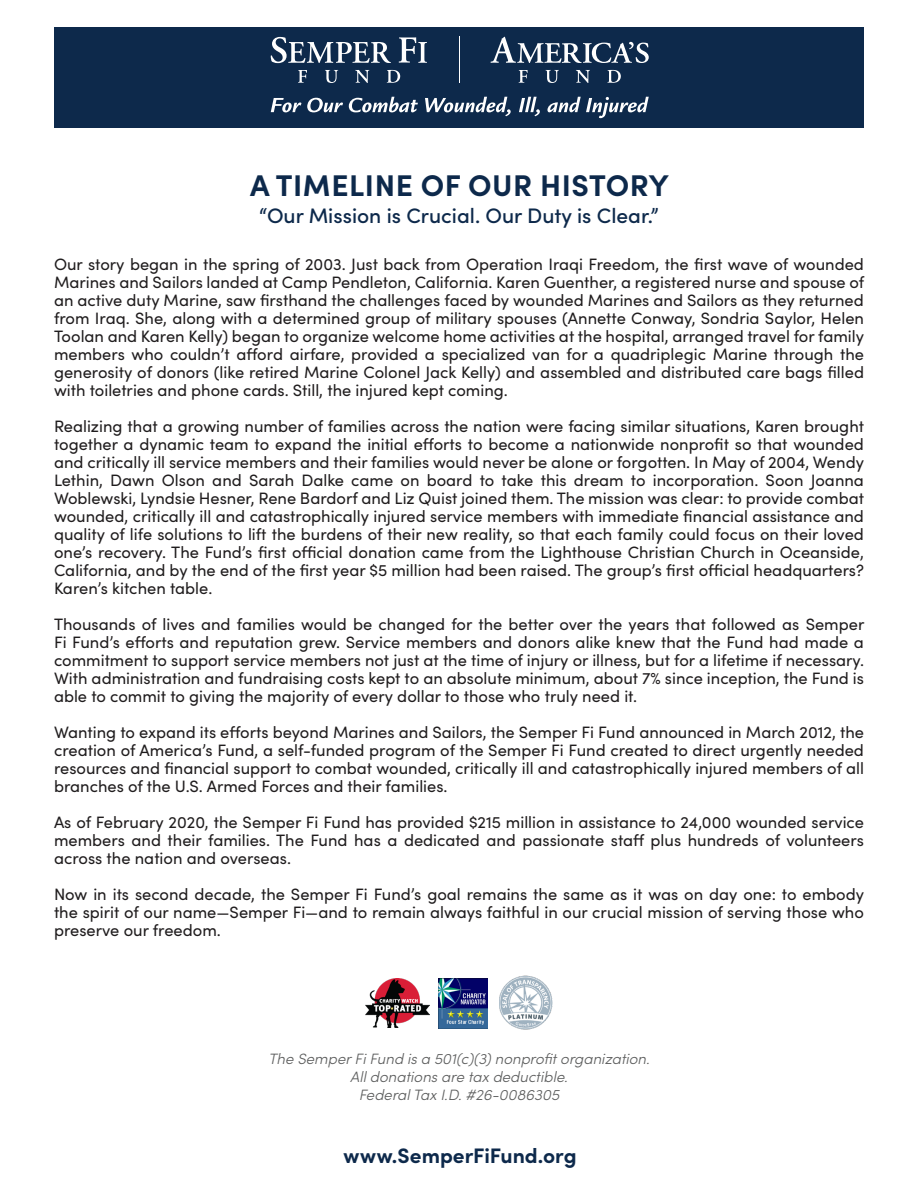
<style>
.page{position:relative;width:918px;height:1188px;background:#fff}
.page>*{position:absolute;margin:0;border:0;box-sizing:border-box;transform-origin:0 0}
.t1{font:700 30px "Sofia Pro";letter-spacing:.02em;color:#0d294b}
.t2{font:500 21px "Sofia Pro";color:#0d294b}
.t3{font:700 21px "Sofia Pro";color:#0d294b}
.t4{font:16.5px/18px "Sofia Pro";color:#201d1e;text-align:justify}
.t5{font:italic 300 15px "Sofia Pro";color:#5c5d5d}
</style>
<div class="page">
<div style="left:54px;top:27px;width:810px;height:100px;background:#0d294b"></div>
<hr style="left:459px;top:36px;width:1px;height:46px;background:#fff">
<svg style="left:298px;top:70px;width:9px;height:13px"></svg>
<svg style="left:325px;top:70px;width:13px;height:13px"></svg>
<svg style="left:355px;top:70px;width:14px;height:13px"></svg>
<svg style="left:387px;top:70px;width:13px;height:13px"></svg>
<svg style="left:271px;top:37px;width:120px;height:26px"></svg>
<svg style="left:399px;top:37px;width:28px;height:26px"></svg>
<svg style="left:519px;top:70px;width:9px;height:13px"></svg>
<svg style="left:546px;top:70px;width:13px;height:13px"></svg>
<svg style="left:576px;top:70px;width:14px;height:13px"></svg>
<svg style="left:607px;top:70px;width:14px;height:13px"></svg>
<svg style="left:490px;top:37px;width:159px;height:26px"></svg>
<svg style="left:271px;top:98px;width:30px;height:14px"></svg>
<svg style="left:307px;top:98px;width:36px;height:14px"></svg>
<svg style="left:349px;top:97px;width:69px;height:15px"></svg>
<svg style="left:425px;top:97px;width:86px;height:19px"></svg>
<svg style="left:519px;top:97px;width:21px;height:19px"></svg>
<svg style="left:547px;top:97px;width:102px;height:21px"></svg>
<img style="left:438px;top:979px;width:49px;height:49px">
<img style="left:366px;top:979px;width:63px;height:49px">
<img style="left:499px;top:976px;width:53px;height:53px">
<p class="t1" style="left:250px;top:163px;width:420px">A TIMELINE OF OUR HISTORY</p>
<p class="t2" style="left:259px;top:200px;width:401px">“Our Mission is Crucial. Our Duty is Clear.”</p>
<p class="t4" style="left:54px;top:254px;width:812px">Our story began in the spring of 2003. Just back from Operation Iraqi Freedom, the first wave of wounded Marines and Sailors landed at Camp Pendleton, California. Karen Guenther, a registered nurse and spouse of an active duty Marine, saw firsthand the challenges faced by wounded Marines and Sailors as they returned from Iraq. She, along with a determined group of military spouses (Annette Conway, Sondria Saylor, Helen Toolan and Karen Kelly) began to organize welcome home activities at the hospital, arranged travel for family members who couldn’t afford airfare, provided a specialized van for a quadriplegic Marine through the generosity of donors (like retired Marine Colonel Jack Kelly) and assembled and distributed care bags filled with toiletries and phone cards. Still, the injured kept coming.</p>
<p class="t4" style="left:54px;top:416px;width:812px">Realizing that a growing number of families across the nation were facing similar situations, Karen brought together a dynamic team to expand the initial efforts to become a nationwide nonprofit so that wounded and critically ill service members and their families would never be alone or forgotten. In May of 2004, Wendy Lethin, Dawn Olson and Sarah Dalke came on board to take this dream to incorporation. Soon Joanna Woblewski, Lyndsie Hesner, Rene Bardorf and Liz Quist joined them. The mission was clear: to provide combat wounded, critically ill and catastrophically injured service members with immediate financial assistance and quality of life solutions to lift the burdens of their new reality, so that each family could focus on their loved one’s recovery. The Fund’s first official donation came from the Lighthouse Christian Church in Oceanside, California, and by the end of the first year $5 million had been raised. The group’s first official headquarters?<br>Karen’s kitchen table.</p>
<p class="t4" style="left:54px;top:614px;width:812px">Thousands of lives and families would be changed for the better over the years that followed as Semper Fi Fund’s efforts and reputation grew. Service members and donors alike knew that the Fund had made a commitment to support service members not just at the time of injury or illness, but for a lifetime if necessary.<br>With administration and fundraising costs kept to an absolute minimum, about 7% since inception, the Fund is able to commit to giving the majority of every dollar to those who truly need it.</p>
<p class="t4" style="left:54px;top:722px;width:812px">Wanting to expand its efforts beyond Marines and Sailors, the Semper Fi Fund announced in March 2012, the creation of America’s Fund, a self-funded program of the Semper Fi Fund created to direct urgently needed resources and financial support to combat wounded, critically ill and catastrophically injured members of all branches of the U.S. Armed Forces and their families.</p>
<p class="t4" style="left:54px;top:812px;width:812px">As of February 2020, the Semper Fi Fund has provided $215 million in assistance to 24,000 wounded service members and their families. The Fund has a dedicated and passionate staff plus hundreds of volunteers across the nation and overseas.</p>
<p class="t4" style="left:54px;top:884px;width:812px">Now in its second decade, the Semper Fi Fund’s goal remains the same as it was on day one: to embody the spirit of our name—Semper Fi—and to remain always faithful in our crucial mission of serving those who preserve our freedom.</p>
<p class="t5" style="left:268px;top:1048px;width:383px">The Semper Fi Fund is a 501(c)(3) nonprofit organization.</p>
<p class="t5" style="left:350px;top:1066px;width:219px">All donations are tax deductible.</p>
<p class="t5" style="left:359px;top:1084px;width:202px">Federal Tax I.D. #26-0086305</p>
<p class="t3" style="left:344px;top:1139px;width:234px">www.SemperFiFund.org</p>
</div>
